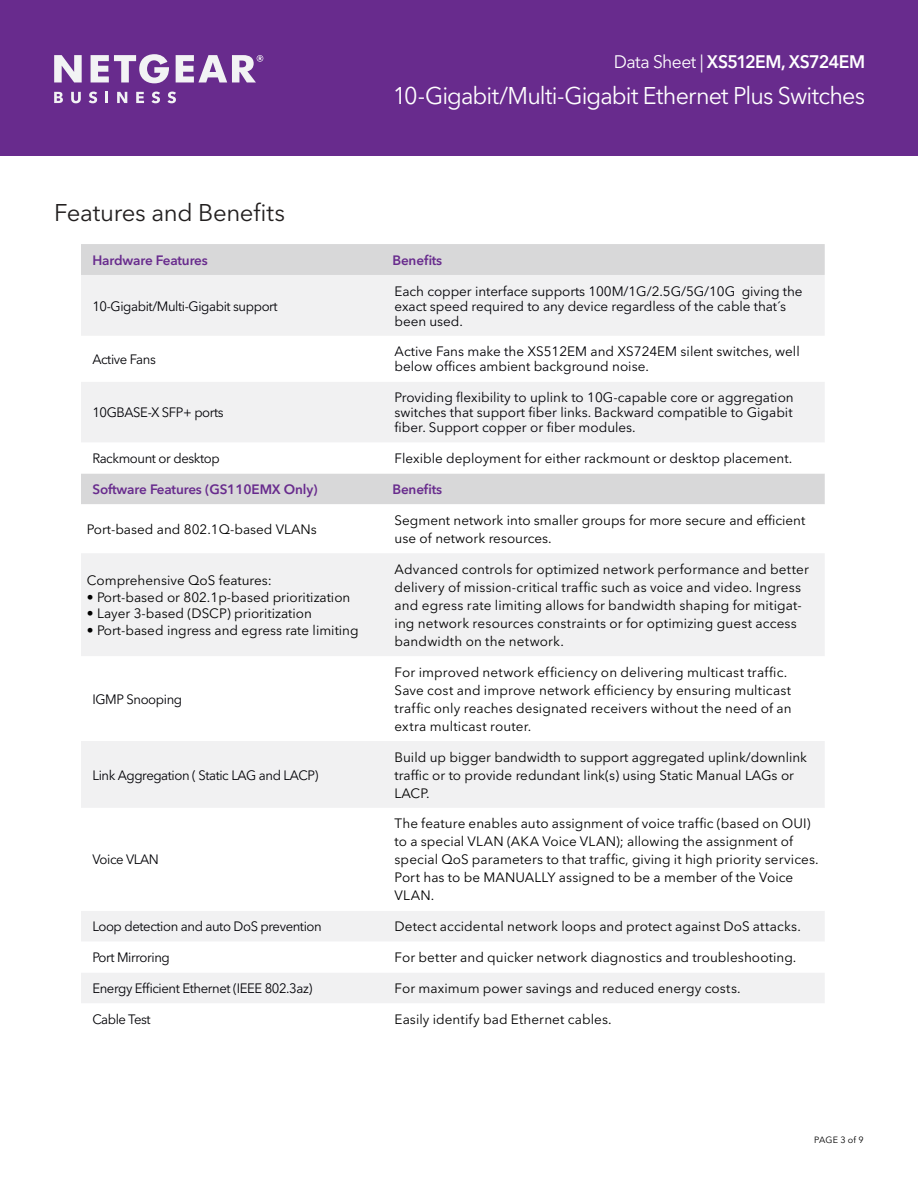
<style>
.page{position:relative;width:918px;height:1188px;background:#fff}
.page>*{position:absolute;margin:0;border:0;box-sizing:border-box;transform-origin:0 0}
.t1{font:24px "Avenir Next LT Pro";letter-spacing:-.035em;color:#fff}
.t2{font:24px "Avenir Next LT Pro";letter-spacing:-.015em;color:#221f1f}
.t3{font:600 18px "Avenir Next LT Pro";letter-spacing:-.035em;color:#fff}
.t4{font:13.5px/18px "Avenir Next LT Pro";letter-spacing:.005em;color:#000}
.t5{font:13.5px/15px "Avenir Next LT Pro";letter-spacing:-.005em;color:#000005}
.t6{font:13.5px "Avenir Next LT Pro";letter-spacing:-.03em;color:#000005}
.t7{font:600 13.5px "Avenir Next LT Pro";letter-spacing:-.01em;color:#682b8d}
.t8{font:9px "Avenir Next LT Pro";letter-spacing:.015em;color:#000}
.s1{font-weight:400}
</style>
<div class="page">
<div style="left:0;top:0;width:918px;height:156px;background:#682b8d"></div>
<svg style="left:54px;top:92px;width:9px;height:11px"></svg>
<svg style="left:71px;top:92px;width:10px;height:11px"></svg>
<svg style="left:89px;top:92px;width:8px;height:11px"></svg>
<svg style="left:106px;top:92px;width:2px;height:11px"></svg>
<svg style="left:117px;top:92px;width:10px;height:11px"></svg>
<svg style="left:136px;top:92px;width:8px;height:11px"></svg>
<svg style="left:152px;top:92px;width:8px;height:11px"></svg>
<svg style="left:167px;top:92px;width:9px;height:11px"></svg>
<svg style="left:176px;top:55px;width:87px;height:27px"></svg>
<svg style="left:91px;top:54px;width:78px;height:29px"></svg>
<svg style="left:54px;top:55px;width:28px;height:27px"></svg>
<div style="left:81px;top:244px;width:744px;height:31px;background:#d8d8d9"></div>
<svg style="left:81px;top:275px;width:744px;height:229px;fill:#f1f1f2"></svg>
<svg style="left:81px;top:336px;width:300px;height:137px"></svg>
<svg style="left:381px;top:336px;width:444px;height:137px"></svg>
<svg style="left:81px;top:741px;width:744px;height:262px"></svg>
<div style="left:81px;top:553px;width:744px;height:103px;background:#f1f1f2"></div>
<h2 class="t3" style="left:614px;top:54px;width:253px"><span class="s1">Data Sheet |</span> XS512EM, XS724EM</h2>
<h1 class="t2" style="left:54px;top:198px;width:233px">Features and Bene昀椀ts</h1>
<h1 class="t1" style="left:393px;top:85px;width:474px">10-Gigabit/Multi-Gigabit Ethernet Plus Switches</h1>
<p class="t7" style="left:92px;top:254px;width:117px">Hardware Features</p>
<p class="t7" style="left:392px;top:252px;width:51px">Bene昀椀ts</p>
<p class="t6" style="left:92px;top:300px;width:187px">10-Gigabit/Multi-Gigabit support</p>
<p class="t5" style="left:395px;top:284px;width:410px">Each copper interface supports 100M/1G/2.5G/5G/10G giving the exact speed required to any device regardless of the cable that´s been used.</p>
<p class="t6" style="left:92px;top:351px;width:65px">Active Fans</p>
<p class="t5" style="left:395px;top:344px;width:407px">Active Fans make the XS512EM and XS724EM silent switches, well below of昀椀ces ambient background noise.</p>
<p class="t6" style="left:92px;top:405px;width:133px">10GBASE-X SFP+ ports</p>
<p class="t5" style="left:395px;top:390px;width:401px;text-align:justify">Providing 昀氀exibility to uplink to 10G-capable core or aggregation switches that support 昀椀ber links. Backward compatible to Gigabit昀椀ber. Support copper or 昀椀ber modules.</p>
<p class="t6" style="left:92px;top:453px;width:129px">Rackmount or desktop</p>
<p class="t5" style="left:395px;top:451px;width:399px">Flexible deployment for either rackmount or desktop placement.</p>
<p class="t7" style="left:92px;top:484px;width:227px">Software Features (GS110EMX Only)</p>
<p class="t7" style="left:392px;top:481px;width:51px">Bene昀椀ts</p>
<p class="t4" style="left:87px;top:520px;width:231px">Port-based and 802.1Q-based VLANs</p>
<p class="t4" style="left:395px;top:511px;width:412px">Segment network into smaller groups for more secure and ef昀椀cient use of network resources.</p>
<p class="t4" style="left:87px;top:571px;width:186px">Comprehensive QoS features:</p>
<p class="t4" style="left:87px;top:588px;width:265px">• Port-based or 802.1p-based prioritization</p>
<p class="t4" style="left:87px;top:604px;width:227px">• Layer 3-based (DSCP) prioritization</p>
<p class="t4" style="left:87px;top:621px;width:273px">• Port-based ingress and egress rate limiting</p>
<p class="t4" style="left:395px;top:561px;width:416px">Advanced controls for optimized network performance and better delivery of mission-critical traf昀椀c such as voice and video. Ingress and egress rate limiting allows for bandwidth shaping for mitigat&shy;ing network resources constraints or for optimizing guest access bandwidth on the network.</p>
<p class="t6" style="left:92px;top:693px;width:91px">IGMP Snooping</p>
<p class="t6" style="left:92px;top:767px;width:228px">Link Aggregation ( Static LAG and LACP)</p>
<p class="t6" style="left:92px;top:854px;width:68px">Voice VLAN</p>
<p class="t4" style="left:395px;top:663px;width:399px">For improved network ef昀椀ciency on delivering multicast traf昀椀c.<br>Save cost and improve network ef昀椀ciency by ensuring multicast traf昀椀c only reaches designated receivers without the need of an extra multicast router.</p>
<p class="t4" style="left:395px;top:749px;width:414px">Build up bigger bandwidth to support aggregated uplink/downlink traf昀椀c or to provide redundant link(s) using Static Manual LAGs or<br>LACP.</p>
<p class="t4" style="left:395px;top:815px;width:426px">The feature enables auto assignment of voice traf昀椀c (based on OUI) to a special VLAN (AKA Voice VLAN); allowing the assignment of special QoS parameters to that traf昀椀c, giving it high priority services.<br>Port has to be MANUALLY assigned to be a member of the Voice VLAN.</p>
<p class="t6" style="left:92px;top:919px;width:231px">Loop detection and auto DoS prevention</p>
<p class="t4" style="left:395px;top:918px;width:408px">Detect accidental network loops and protect against DoS attacks.</p>
<p class="t6" style="left:92px;top:952px;width:79px">Port Mirroring</p>
<p class="t4" style="left:395px;top:949px;width:403px">For better and quicker network diagnostics and troubleshooting.</p>
<p class="t6" style="left:92px;top:980px;width:222px">Energy Ef昀椀cient Ethernet (IEEE 802.3az)</p>
<p class="t4" style="left:395px;top:979px;width:348px">For maximum power savings and reduced energy costs.</p>
<p class="t6" style="left:92px;top:1014px;width:60px">Cable Test</p>
<p class="t4" style="left:395px;top:1011px;width:219px">Easily identify bad Ethernet cables.</p>
<p class="t8" style="left:814px;top:1134px;width:51px">PAGE 3 of 9</p>
</div>
